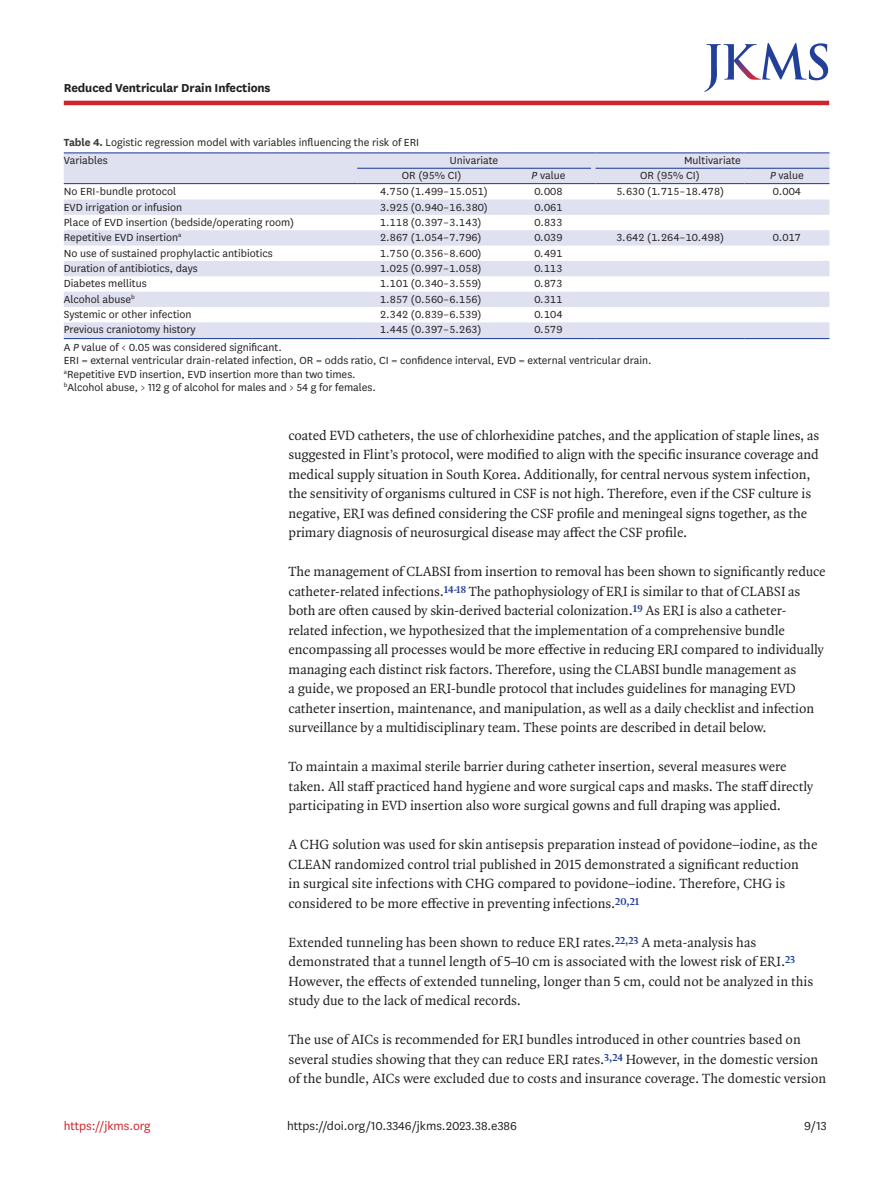
<style>
.page{position:relative;width:893px;height:1191px;background:#fff}
.page>*{position:absolute;margin:0;border:0;box-sizing:border-box;transform-origin:0 0}
.body_p{font:14.25px/19.5px "Quadraat OT";color:#231f20}
.body_p_first{font:14.25px/19.5px "Quadraat OT";letter-spacing:-.005em;color:#231f20}
.doi_running_footer{font:13.5px "National";color:#231f20}
.alt-title-type{font:700 13.5px "National";letter-spacing:-.01em;color:#231f20}
.t1{font:13.5px "National";color:#d1232a}
.tbody_entry{font:12px "National";color:#231f20}
.tbody_entry-2{font:12px "National";letter-spacing:-.05em;color:#231f20}
.table-wrap-foot_p{font:12px "National";color:#231f20}
.table-wrap_caption{font:12px "National";color:#231f20}
.thead_entry{font:12px "National";color:#231f20}
.table-wrap-foot_p_fi{font:12px "National";color:#231f20}
.s1{font-weight:700;color:#3e3e3f}
.s2{font-style:italic}
</style>
<div class="page">
<hr style="left:64px;top:101px;width:765px;height:4px;background:#d1232a">
<svg style="left:704px;top:43px;width:124px;height:49px"></svg>
<svg style="left:64px;top:153px;width:765px;height:185px;fill:#e0e1f0"></svg>
<hr style="left:64px;top:152px;width:293px;height:1px;background:#223f99">
<hr style="left:357px;top:152px;width:149px;height:1px;background:#223f99">
<hr style="left:506px;top:152px;width:85px;height:1px;background:#223f99">
<hr style="left:596px;top:152px;width:148px;height:1px;background:#223f99">
<hr style="left:744px;top:152px;width:85px;height:1px;background:#223f99">
<hr style="left:357px;top:168px;width:149px;height:1px;background:#223f99">
<hr style="left:506px;top:168px;width:85px;height:1px;background:#223f99">
<hr style="left:596px;top:168px;width:148px;height:1px;background:#223f99">
<hr style="left:744px;top:168px;width:85px;height:1px;background:#223f99">
<hr style="left:64px;top:183px;width:293px;height:1px;background:#223f99">
<hr style="left:357px;top:183px;width:149px;height:1px;background:#223f99">
<hr style="left:506px;top:183px;width:85px;height:1px;background:#223f99">
<hr style="left:596px;top:183px;width:148px;height:1px;background:#223f99">
<hr style="left:744px;top:183px;width:85px;height:1px;background:#223f99">
<hr style="left:64px;top:338px;width:293px;height:1px;background:#223f99">
<hr style="left:357px;top:338px;width:149px;height:1px;background:#223f99">
<hr style="left:506px;top:338px;width:85px;height:1px;background:#223f99">
<hr style="left:596px;top:338px;width:148px;height:1px;background:#223f99">
<hr style="left:744px;top:338px;width:85px;height:1px;background:#223f99">
<p class="alt-title-type" style="left:64px;top:78px;width:208px">Reduced Ventricular Drain Infections</p>
<p class="table-wrap_caption" style="left:64px;top:135px;width:357px"><span class="s1">Table 4.</span> Logistic regression model with variables influencing the risk of ERI</p>
<p class="thead_entry" style="left:64px;top:152px;width:46px">Variables</p>
<p class="thead_entry" style="left:450px;top:152px;width:50px">Univariate</p>
<p class="thead_entry" style="left:684px;top:152px;width:58px">Multivariate</p>
<p class="thead_entry" style="left:402px;top:168px;width:61px">OR (95% CI)</p>
<p class="thead_entry" style="left:532px;top:168px;width:35px"><span class="s2">P</span> value</p>
<p class="thead_entry" style="left:640px;top:168px;width:61px">OR (95% CI)</p>
<p class="thead_entry" style="left:770px;top:168px;width:35px"><span class="s2">P</span> value</p>
<p class="tbody_entry" style="left:64px;top:184px;width:114px">No ERI-bundle protocol</p>
<p class="tbody_entry-2" style="left:380px;top:184px;width:109px">4.750 (1.499–15.051)</p>
<p class="tbody_entry" style="left:534px;top:184px;width:30px">0.008</p>
<p class="tbody_entry-2" style="left:616px;top:184px;width:109px">5.630 (1.715–18.478)</p>
<p class="tbody_entry" style="left:772px;top:184px;width:30px">0.004</p>
<p class="tbody_entry" style="left:64px;top:199px;width:120px">EVD irrigation or infusion</p>
<p class="tbody_entry-2" style="left:380px;top:199px;width:109px">3.925 (0.940–16.380)</p>
<p class="tbody_entry" style="left:534px;top:199px;width:30px">0.061</p>
<p class="tbody_entry" style="left:64px;top:214px;width:232px">Place of EVD insertion (bedside/operating room)</p>
<p class="tbody_entry-2" style="left:380px;top:214px;width:103px">1.118 (0.397–3.143)</p>
<p class="tbody_entry" style="left:534px;top:214px;width:30px">0.833</p>
<p class="tbody_entry" style="left:64px;top:230px;width:119px">Repetitive EVD insertion<sup>a</sup></p>
<p class="tbody_entry-2" style="left:380px;top:230px;width:103px">2.867 (1.054–7.796)</p>
<p class="tbody_entry" style="left:534px;top:230px;width:30px">0.039</p>
<p class="tbody_entry-2" style="left:616px;top:230px;width:109px">3.642 (1.264–10.498)</p>
<p class="tbody_entry" style="left:772px;top:230px;width:30px">0.017</p>
<p class="tbody_entry" style="left:64px;top:245px;width:210px">No use of sustained prophylactic antibiotics</p>
<p class="tbody_entry-2" style="left:380px;top:245px;width:103px">1.750 (0.356–8.600)</p>
<p class="tbody_entry" style="left:534px;top:245px;width:30px">0.491</p>
<p class="tbody_entry" style="left:64px;top:260px;width:135px">Duration of antibiotics, days</p>
<p class="tbody_entry-2" style="left:380px;top:260px;width:103px">1.025 (0.997–1.058)</p>
<p class="tbody_entry" style="left:534px;top:260px;width:30px">0.113</p>
<p class="tbody_entry" style="left:64px;top:276px;width:84px">Diabetes mellitus</p>
<p class="tbody_entry-2" style="left:380px;top:276px;width:103px">1.101 (0.340–3.559)</p>
<p class="tbody_entry" style="left:534px;top:276px;width:30px">0.873</p>
<p class="tbody_entry" style="left:64px;top:291px;width:73px">Alcohol abuse<sup>b</sup></p>
<p class="tbody_entry-2" style="left:380px;top:291px;width:103px">1.857 (0.560–6.156)</p>
<p class="tbody_entry" style="left:534px;top:291px;width:30px">0.311</p>
<p class="tbody_entry" style="left:64px;top:307px;width:129px">Systemic or other infection</p>
<p class="tbody_entry-2" style="left:380px;top:307px;width:103px">2.342 (0.839–6.539)</p>
<p class="tbody_entry" style="left:534px;top:307px;width:30px">0.104</p>
<p class="tbody_entry" style="left:64px;top:322px;width:133px">Previous craniotomy history</p>
<p class="tbody_entry-2" style="left:380px;top:322px;width:103px">1.445 (0.397–5.263)</p>
<p class="tbody_entry" style="left:534px;top:322px;width:30px">0.579</p>
<p class="table-wrap-foot_p_fi" style="left:64px;top:339px;width:220px">A <span class="s2">P</span> value of &lt; 0.05 was considered significant.</p>
<p class="table-wrap-foot_p" style="left:64px;top:353px;width:589px">ERI = external ventricular drain-related infection, OR = odds ratio, CI = confidence interval, EVD = external ventricular drain.</p>
<p class="table-wrap-foot_p" style="left:64px;top:366px;width:293px"><sup>a</sup>Repetitive EVD insertion, EVD insertion more than two times.</p>
<p class="table-wrap-foot_p" style="left:64px;top:380px;width:314px"><sup>b</sup>Alcohol abuse, &gt; 112 g of alcohol for males and &gt; 54 g for females.</p>
<p class="body_p_first" style="left:289px;top:425px;width:532px">coated EVD catheters, the use of chlorhexidine patches, and the application of staple lines, as suggested in Flint’s protocol, were modified to align with the specific insurance coverage and medical supply situation in South Korea. Additionally, for central nervous system infection, the sensitivity of organisms cultured in CSF is not high. Therefore, even if the CSF culture is negative, ERI was defined considering the CSF profile and meningeal signs together, as the primary diagnosis of neurosurgical disease may affect the CSF profile.</p>
<p class="body_p" style="left:289px;top:562px;width:539px">The management of CLABSI from insertion to removal has been shown to significantly reduce catheter-related infections.<sup>14-18</sup> The pathophysiology of ERI is similar to that of CLABSI as both are often caused by skin-derived bacterial colonization.<sup>19</sup> As ERI is also a catheter&shy;related infection, we hypothesized that the implementation of a comprehensive bundle encompassing all processes would be more effective in reducing ERI compared to individually managing each distinct risk factors. Therefore, using the CLABSI bundle management as<br>a guide, we proposed an ERI-bundle protocol that includes guidelines for managing EVD catheter insertion, maintenance, and manipulation, as well as a daily checklist and infection surveillance by a multidisciplinary team. These points are described in detail below.</p>
<p class="body_p" style="left:289px;top:757px;width:526px">To maintain a maximal sterile barrier during catheter insertion, several measures were taken. All staff practiced hand hygiene and wore surgical caps and masks. The staff directly participating in EVD insertion also wore surgical gowns and full draping was applied.</p>
<p class="body_p" style="left:289px;top:835px;width:530px">A CHG solution was used for skin antisepsis preparation instead of povidone–iodine, as the CLEAN randomized control trial published in 2015 demonstrated a significant reduction<br>in surgical site infections with CHG compared to povidone–iodine. Therefore, CHG is considered to be more effective in preventing infections.<sup>20,21</sup></p>
<p class="body_p" style="left:289px;top:932px;width:526px">Extended tunneling has been shown to reduce ERI rates.<sup>22,23</sup> A meta-analysis has demonstrated that a tunnel length of 5–10 cm is associated with the lowest risk of ERI.<sup>23<br></sup>However, the effects of extended tunneling, longer than 5 cm, could not be analyzed in this study due to the lack of medical records.</p>
<p class="body_p" style="left:289px;top:1030px;width:539px">The use of AICs is recommended for ERI bundles introduced in other countries based on several studies showing that they can reduce ERI rates.<sup>3,24</sup> However, in the domestic version of the bundle, AICs were excluded due to costs and insurance coverage. The domestic version</p>
<p class="doi_running_footer" style="left:804px;top:1116px;width:24px">9/13</p>
<p class="t1" style="left:64px;top:1116px;width:88px">https://jkms.org</p>
<p class="doi_running_footer" style="left:287px;top:1116px;width:231px">https://doi.org/10.3346/jkms.2023.38.e386</p>
</div>
